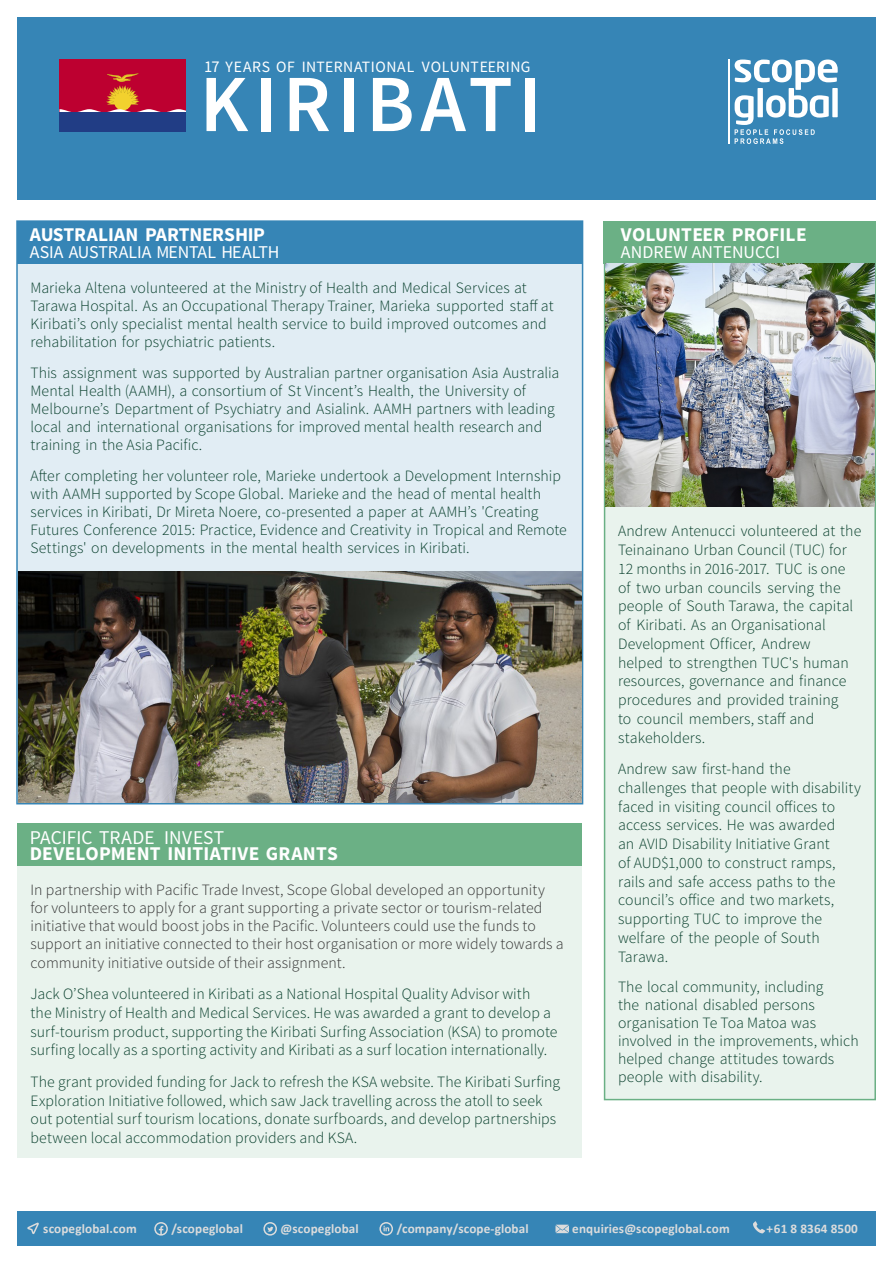
<style>
.page{position:relative;width:893px;height:1263px;background:#fff}
.page>*{position:absolute;margin:0;border:0;box-sizing:border-box;transform-origin:0 0}
.Heading_1{font:600 81.3px "Source Sans Pro";letter-spacing:.075em;color:#fff}
.fact_sheet_SECTION_H{font:700 19.5px/16.5px "Source Sans Pro";letter-spacing:.005em;color:#fff}
.fact_sheet_SECTION_H-2{font:18px "Source Sans Pro";color:#fff}
.fact_sheet_BODY_TEXT{font:300 15.75px/18.8px "Source Sans Pro";letter-spacing:.005em;color:#073e2b}
.fact_sheet_BODY_TEXT-2{font:300 15.75px/18.1px "Source Sans Pro";letter-spacing:.005em;color:#333}
.fact_sheet_SECTION_H-3{font:15.75px "Source Sans Pro";letter-spacing:.03em;color:#fff}
.Heading_3{font:700 13.2px "Calibri";letter-spacing:.01em;color:#dcdcdc}
.s1{font-size:16.5px}
.s2{font-weight:400}
</style>
<div class="page">
<div style="left:17px;top:17px;width:859px;height:183px;background:#3685b6"></div>
<svg style="left:735px;top:60px;width:103px;height:84px"></svg>
<hr style="left:728px;top:60px;width:2px;height:84px;background:#fff">
<div style="left:605px;top:222px;width:270px;height:877px;background:#e9f3ed"></div>
<div style="left:604px;top:221px;width:272px;height:879px;border:2px solid #6ab085"></div>
<div style="left:604px;top:221px;width:272px;height:43px;background:#6bb085"></div>
<div style="left:17px;top:1212px;width:859px;height:34px;background:#3685b6"></div>
<svg style="left:27px;top:1222px;width:12px;height:12px"></svg>
<svg style="left:154px;top:1222px;width:14px;height:13px"></svg>
<svg style="left:263px;top:1222px;width:14px;height:13px"></svg>
<svg style="left:379px;top:1222px;width:14px;height:13px"></svg>
<svg style="left:555px;top:1225px;width:14px;height:8px"></svg>
<svg style="left:753px;top:1221px;width:12px;height:12px"></svg>
<div style="left:17px;top:221px;width:566px;height:583px;background:#e1edf4"></div>
<div style="left:17px;top:221px;width:566px;height:43px;background:#3685b6"></div>
<img style="left:605px;top:264px;width:270px;height:242px">
<img style="left:18px;top:571px;width:563px;height:231px">
<div style="left:18px;top:823px;width:564px;height:335px;background:#e9f3ed"></div>
<div style="left:17px;top:823px;width:565px;height:43px;background:#6bb085"></div>
<div style="left:60px;top:60px;width:126px;height:72px;background:#bd0030"></div>
<svg style="left:60px;top:73px;width:126px;height:59px"></svg>
<p class="fact_sheet_SECTION_H-3" style="left:204px;top:57px;width:328px"><span class="s1">17</span> YEARS OF INTERNATIONAL VOLUNTEERING</p>
<p class="Heading_1" style="left:200px;top:53px;width:343px">KIRIBATI</p>
<p class="fact_sheet_SECTION_H" style="left:30px;top:227px;width:237px">AUSTRALIAN PARTNERSHIP</p>
<p class="fact_sheet_SECTION_H-2" style="left:30px;top:241px;width:251px">ASIA AUSTRALIA MENTAL HEALTH</p>
<p class="fact_sheet_BODY_TEXT" style="left:31px;top:279px;width:525px;line-height:18px">Marieka Altena volunteered at the Ministry of Health and Medical Services at Tarawa Hospital. As an Occupational Therapy Trainer, Marieka supported staff at Kiribati’s only specialist mental health service to build improved outcomes and rehabilitation for psychiatric patients.</p>
<p class="fact_sheet_BODY_TEXT" style="left:31px;top:364px;width:530px;line-height:18px">This assignment was supported by Australian partner organisation Asia Australia Mental Health (AAMH), a consortium of St Vincent’s Health, the University of Melbourne’s Department of Psychiatry and Asialink. AAMH partners with leading local and international organisations for improved mental health research and training in the Asia Pacific.</p>
<p class="fact_sheet_BODY_TEXT" style="left:31px;top:467px;width:538px;line-height:18px">After completing her volunteer role, Marieke undertook a Development Internship with AAMH supported by Scope Global. Marieke and the head of mental health services in Kiribati, Dr Mireta Noere, co-presented a paper at AAMH’s 'Creating Futures Conference 2015: Practice, Evidence and Creativity in Tropical and Remote Settings' on developments in the mental health services in Kiribati.</p>
<p class="fact_sheet_SECTION_H" style="left:30px;top:830px;width:310px"><span class="s2">PACIFIC TRADE INVEST<br></span>DEVELOPMENT INITIATIVE GRANTS</p>
<p class="fact_sheet_BODY_TEXT-2" style="left:31px;top:880px;width:535px">In partnership with Pacific Trade Invest, Scope Global developed an opportunity for volunteers to apply for a grant supporting a private sector or tourism-related initiative that would boost jobs in the Pacific. Volunteers could use the funds to support an initiative connected to their host organisation or more widely towards a community initiative outside of their assignment.</p>
<p class="fact_sheet_BODY_TEXT" style="left:31px;top:984px;width:528px">Jack O’Shea volunteered in Kiribati as a National Hospital Quality Advisor with<br>the Ministry of Health and Medical Services. He was awarded a grant to develop a surf-tourism product, supporting the Kiribati Surfing Association (KSA) to promote surfing locally as a sporting activity and Kiribati as a surf location internationally.</p>
<p class="fact_sheet_BODY_TEXT" style="left:31px;top:1072px;width:531px">The grant provided funding for Jack to refresh the KSA website. The Kiribati Surfing Exploration Initiative followed, which saw Jack travelling across the atoll to seek out potential surf tourism locations, donate surfboards, and develop partnerships between local accommodation providers and KSA.</p>
<p class="fact_sheet_SECTION_H" style="left:621px;top:227px;width:187px">VOLUNTEER PROFILE</p>
<p class="fact_sheet_SECTION_H-2" style="left:621px;top:241px;width:161px">ANDREW ANTENUCCI</p>
<p class="fact_sheet_BODY_TEXT" style="left:618px;top:522px;width:245px">Andrew Antenucci volunteered at the<br>Teinainano Urban Council (TUC) for<br>12 months in 2016-2017. TUC is one of two urban councils serving the people of South Tarawa, the capital of Kiribati. As an Organisational<br>Development Officer, Andrew<br>helped to strengthen TUC's human resources, governance and finance procedures and provided training<br>to council members, staff and stakeholders.</p>
<p class="fact_sheet_BODY_TEXT" style="left:618px;top:760px;width:244px">Andrew saw first-hand the challenges that people with disability faced in visiting council offices to access services. He was awarded<br>an AVID Disability Initiative Grant<br>of AUD$1,000 to construct ramps, rails and safe access paths to the council’s office and two markets, supporting TUC to improve the welfare of the people of South<br>Tarawa.</p>
<p class="fact_sheet_BODY_TEXT" style="left:618px;top:978px;width:242px;line-height:18px">The local community, including<br>the national disabled persons organisation Te Toa Matoa was involved in the improvements, which helped change attitudes towards people with disability.</p>
<p class="Heading_3" style="left:43px;top:1220px;width:95px">scopeglobal.com</p>
<p class="Heading_3" style="left:172px;top:1220px;width:73px">/scopeglobal</p>
<p class="Heading_3" style="left:281px;top:1220px;width:80px">@scopeglobal</p>
<p class="Heading_3" style="left:397px;top:1220px;width:133px">/company/scope-global</p>
<p class="Heading_3" style="left:572px;top:1220px;width:159px">enquiries@scopeglobal.com</p>
<p class="Heading_3" style="left:767px;top:1220px;width:93px">+61 8 8364 8500</p>
</div>
